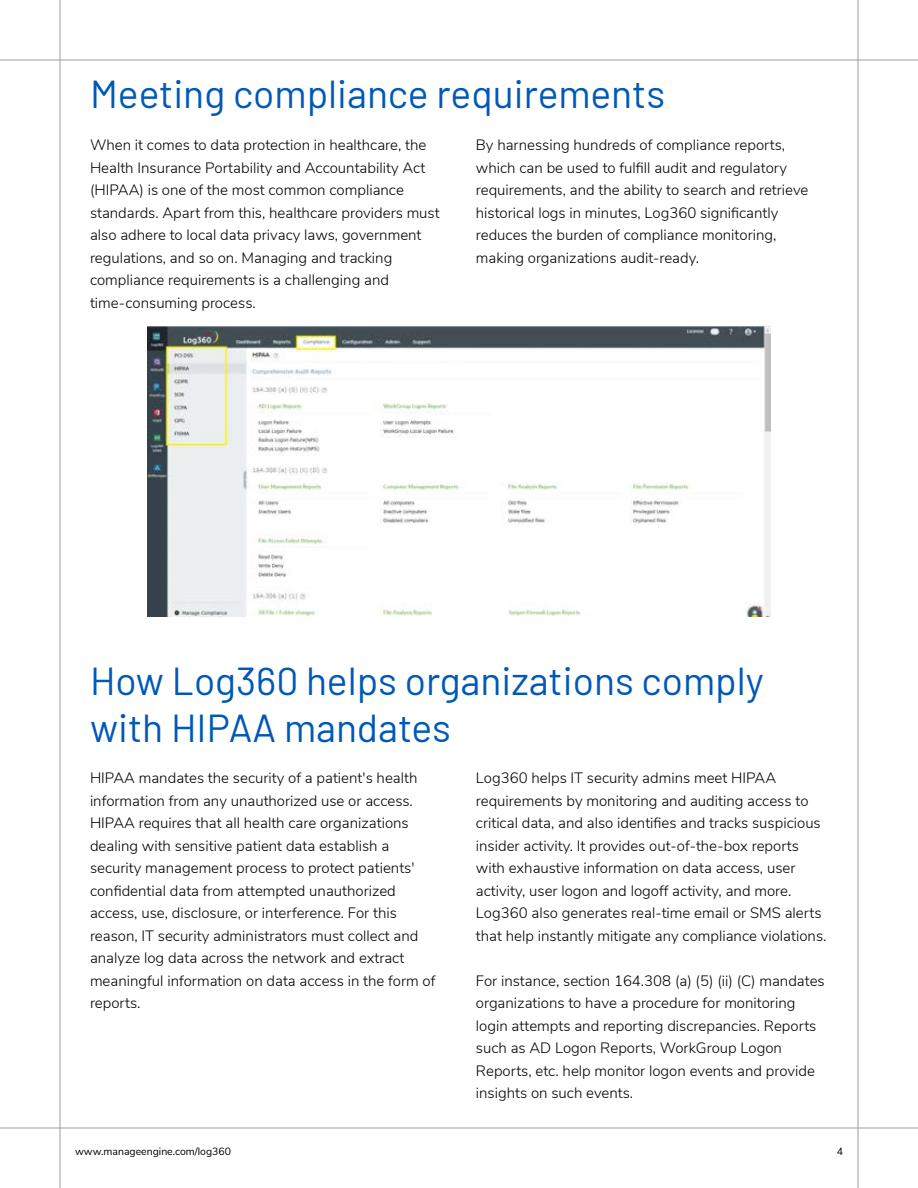
<style>
.page{position:relative;width:918px;height:1188px;background:#fff}
.page>*{position:absolute;margin:0;border:0;box-sizing:border-box;transform-origin:0 0}
.t1{font:39px/46.8px "Barlow";color:#0058b7}
.t2{font:300 15px/22.5px "Nunito Sans";color:#000}
.t3{font:10.5px "Nunito Sans";color:#000}
</style>
<div class="page">
<hr style="left:60px;top:0;width:1px;height:1188px;background:#9e9e9e">
<hr style="left:858px;top:0;width:1px;height:1188px;background:#9e9e9e">
<hr style="left:0;top:60px;width:918px;height:1px;background:#9e9e9e">
<hr style="left:0;top:1128px;width:918px;height:1px;background:#9e9e9e">
<img style="left:147px;top:326px;width:624px;height:290px">
<h1 class="t1" style="left:90px;top:68px;width:577px">Meeting compliance requirements</h1>
<p class="t2" style="left:90px;top:133px;width:351px">When it comes to data protection in healthcare, the Health Insurance Portability and Accountability Act (HIPAA) is one of the most common compliance standards. Apart from this, healthcare providers must also adhere to local data privacy laws, government regulations, and so on. Managing and tracking compliance requirements is a challenging and time-consuming process.</p>
<p class="t2" style="left:476px;top:133px;width:334px">By harnessing hundreds of compliance reports, which can be used to fulfill audit and regulatory requirements, and the ability to search and retrieve historical logs in minutes, Log360 significantly reduces the burden of compliance monitoring, making organizations audit-ready.</p>
<h1 class="t1" style="left:90px;top:655px;width:675px">How Log360 helps organizations comply with HIPAA mandates</h1>
<p class="t2" style="left:90px;top:766px;width:347px">HIPAA mandates the security of a patient's health information from any unauthorized use or access.<br>HIPAA requires that all health care organizations dealing with sensitive patient data establish a security management process to protect patients' confidential data from attempted unauthorized access, use, disclosure, or interference. For this reason, IT security administrators must collect and analyze log data across the network and extract meaningful information on data access in the form of reports.</p>
<p class="t2" style="left:476px;top:766px;width:352px">Log360 helps IT security admins meet HIPAA requirements by monitoring and auditing access to critical data, and also identifies and tracks suspicious insider activity. It provides out-of-the-box reports with exhaustive information on data access, user activity, user logon and logoff activity, and more.<br>Log360 also generates real-time email or SMS alerts that help instantly mitigate any compliance violations.</p>
<p class="t2" style="left:476px;top:968px;width:350px">For instance, section 164.308 (a) (5) (ii) (C) mandates organizations to have a procedure for monitoring login attempts and reporting discrepancies. Reports such as AD Logon Reports, WorkGroup Logon Reports, etc. help monitor logon events and provide insights on such events.</p>
<p class="t3" style="left:75px;top:1144px;width:158px">www.manageengine.com/log360</p>
<p class="t3" style="left:837px;top:1144px;width:8px">4</p>
</div>
